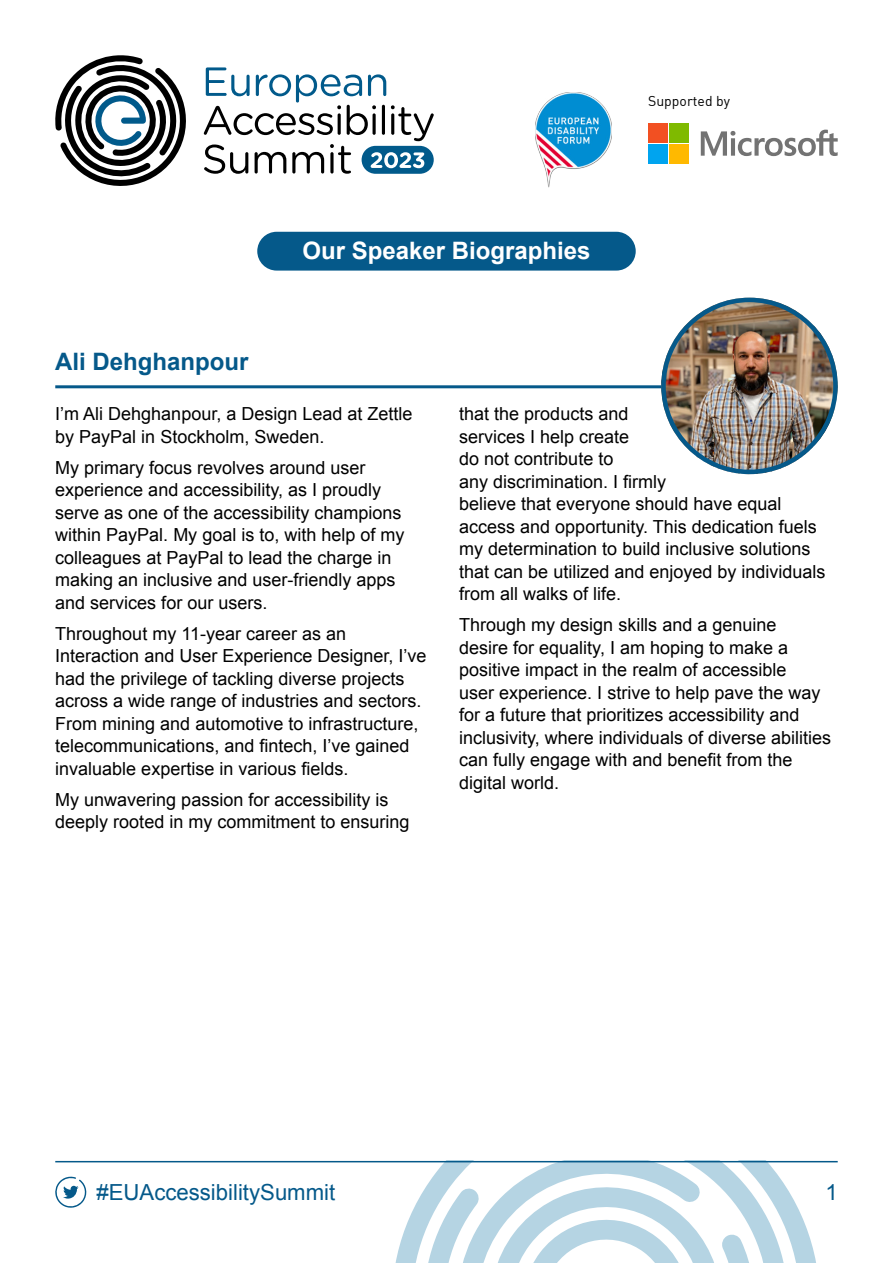
<style>
.page{position:relative;width:893px;height:1263px;background:#fff}
.page>*{position:absolute;margin:0;border:0;box-sizing:border-box;transform-origin:0 0}
.t1{font:700 24px "Arial";color:#fff}
.t2{font:700 24px "Arial";color:#05598a}
.t3{font:22.2px "Arial";color:#05598a}
.t4{font:18px/22.5px "Arial";color:#000}
.t5{font:13.95px "DIN";color:#000}
</style>
<div class="page">
<hr style="left:55px;top:385px;width:783px;height:3px;background:#05598a">
<div style="left:257px;top:232px;width:379px;height:39px;background:#05598a;border-radius:19px"></div>
<img style="left:661px;top:298px;width:177px;height:176px;border-radius:88px">
<div style="left:661px;top:298px;width:177px;height:176px;border:4px solid #05598a;border-radius:50%"></div>
<svg style="left:55px;top:1176px;width:32px;height:32px"></svg>
<svg style="left:387px;top:1162px;width:451px;height:101px"></svg>
<hr style="left:55px;top:1161px;width:783px;height:1px;background:#05598a">
<svg style="left:55px;top:55px;width:131px;height:131px"></svg>
<svg style="left:204px;top:67px;width:230px;height:107px"></svg>
<img style="left:536px;top:92px;width:76px;height:95px">
<svg style="left:701px;top:130px;width:137px;height:26px"></svg>
<div style="left:648px;top:123px;width:19px;height:20px;background:#f25022"></div>
<div style="left:669px;top:123px;width:20px;height:20px;background:#7fba00"></div>
<div style="left:648px;top:145px;width:19px;height:19px;background:#00a4ef"></div>
<div style="left:669px;top:145px;width:20px;height:19px;background:#ffb900"></div>
<p class="t1" style="left:302px;top:235px;width:290px">Our Speaker Biographies</p>
<p class="t5" style="left:648px;top:92px;width:83px">Supported by</p>
<p class="t2" style="left:55px;top:346px;width:195px">Ali Dehghanpour</p>
<p class="t4" style="left:55px;top:403px;width:359px">I’m Ali Dehghanpour, a Design Lead at Zettle by PayPal in Stockholm, Sweden.</p>
<p class="t4" style="left:55px;top:456px;width:351px">My primary focus revolves around user experience and accessibility, as I proudly serve as one of the accessibility champions within PayPal. My goal is to, with help of my colleagues at PayPal to lead the charge in making an inclusive and user-friendly apps and services for our users.</p>
<p class="t4" style="left:55px;top:622px;width:373px">Throughout my 11-year career as an Interaction and User Experience Designer, I’ve had the privilege of tackling diverse projects across a wide range of industries and sectors.<br>From mining and automotive to infrastructure, telecommunications, and fintech, I’ve gained invaluable expertise in various fields.</p>
<p class="t4" style="left:55px;top:788px;width:356px">My unwavering passion for accessibility is deeply rooted in my commitment to ensuring</p>
<p class="t4" style="left:459px;top:403px;width:368px">that the products and<br>services I help create<br>do not contribute to<br>any discrimination. I firmly<br>believe that everyone should have equal access and opportunity. This dedication fuels my determination to build inclusive solutions that can be utilized and enjoyed by individuals from all walks of life.</p>
<p class="t4" style="left:459px;top:614px;width:373px">Through my design skills and a genuine<br>desire for equality, I am hoping to make a positive impact in the realm of accessible<br>user experience. I strive to help pave the way for a future that prioritizes accessibility and inclusivity, where individuals of diverse abilities can fully engage with and benefit from the digital world.</p>
<p class="t3" style="left:96px;top:1178px;width:240px">#EUAccessibilitySummit</p>
<p class="t3" style="left:825px;top:1178px;width:14px">1</p>
</div>
